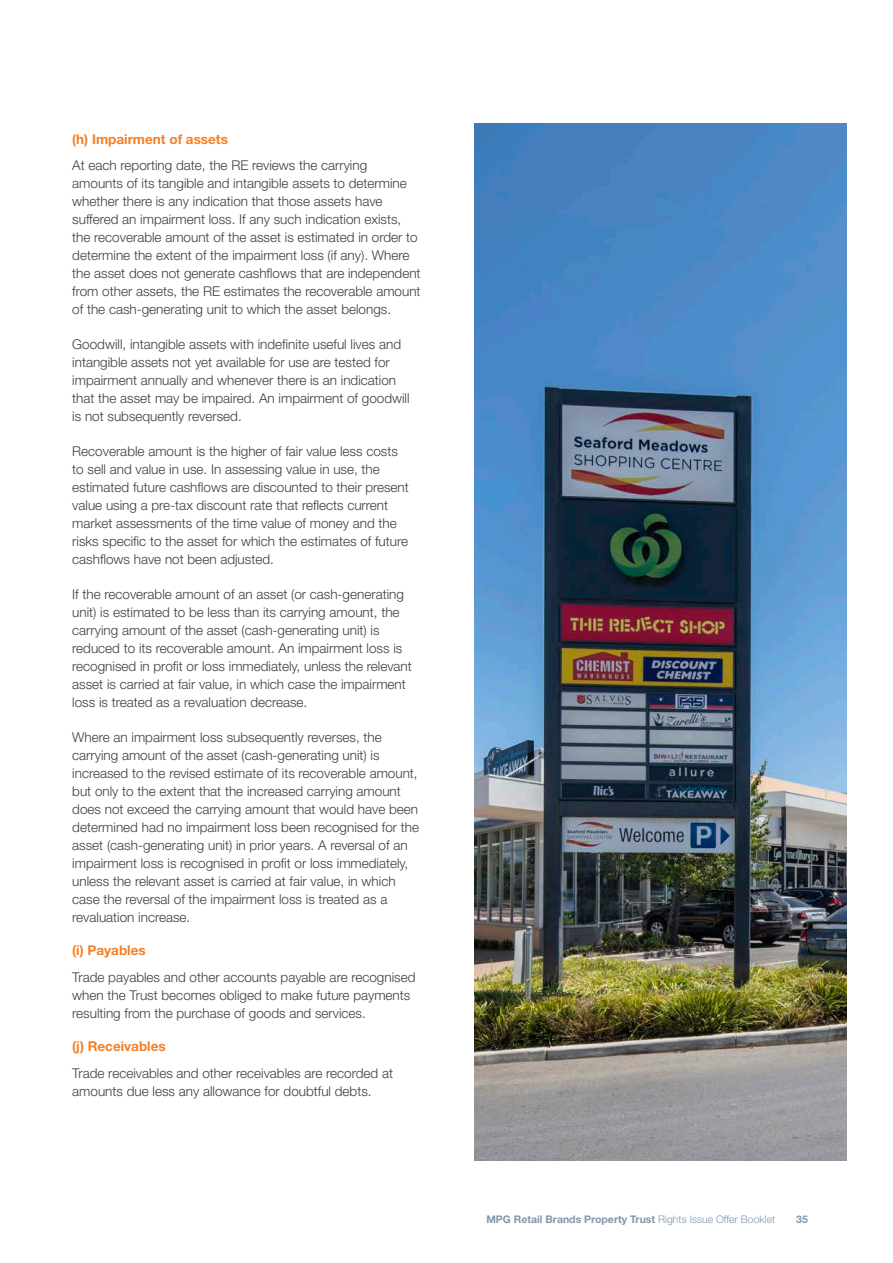
<style>
.page{position:relative;width:893px;height:1263px;background:#fff}
.page>*{position:absolute;margin:0;border:0;box-sizing:border-box;transform-origin:0 0}
.body{font:300 13.5px/18px "Helvetica Neue LT Std";color:#3e3e3f}
.subheading3{font:700 13.5px "Helvetica Neue LT Std";color:#f48026}
.t1{font:700 10.5px "Helvetica Neue LT Std";color:#8097ac}
.s1{font-weight:300}
</style>
<div class="page">
<img style="left:474px;top:123px;width:372px;height:1037px">
<p class="subheading3" style="left:72px;top:130px;width:157px">(h) Impairment of assets</p>
<p class="body" style="left:72px;top:156px;width:350px">At each reporting date, the RE reviews the carrying amounts of its tangible and intangible assets to determine whether there is any indication that those assets have suffered an impairment loss. If any such indication exists, the recoverable amount of the asset is estimated in order to determine the extent of the impairment loss (if any). Where the asset does not generate cashflows that are independent from other assets, the RE estimates the recoverable amount of the cash-generating unit to which the asset belongs.</p>
<p class="body" style="left:72px;top:335px;width:339px">Goodwill, intangible assets with indefinite useful lives and intangible assets not yet available for use are tested for impairment annually and whenever there is an indication that the asset may be impaired. An impairment of goodwill is not subsequently reversed.</p>
<p class="body" style="left:72px;top:442px;width:338px">Recoverable amount is the higher of fair value less costs to sell and value in use. In assessing value in use, the estimated future cashflows are discounted to their present value using a pre-tax discount rate that reflects current market assessments of the time value of money and the risks specific to the asset for which the estimates of future cashflows have not been adjusted.</p>
<p class="body" style="left:72px;top:585px;width:341px">If the recoverable amount of an asset (or cash-generating unit) is estimated to be less than its carrying amount, the carrying amount of the asset (cash-generating unit) is reduced to its recoverable amount. An impairment loss is recognised in profit or loss immediately, unless the relevant asset is carried at fair value, in which case the impairment loss is treated as a revaluation decrease.</p>
<p class="body" style="left:72px;top:728px;width:348px">Where an impairment loss subsequently reverses, the carrying amount of the asset (cash-generating unit) is increased to the revised estimate of its recoverable amount, but only to the extent that the increased carrying amount does not exceed the carrying amount that would have been determined had no impairment loss been recognised for the asset (cash-generating unit) in prior years. A reversal of an impairment loss is recognised in profit or loss immediately, unless the relevant asset is carried at fair value, in which case the reversal of the impairment loss is treated as a revaluation increase.</p>
<p class="subheading3" style="left:72px;top:942px;width:75px">(i) Payables</p>
<p class="body" style="left:72px;top:968px;width:345px">Trade payables and other accounts payable are recognised when the Trust becomes obliged to make future payments resulting from the purchase of goods and services.</p>
<p class="subheading3" style="left:72px;top:1038px;width:95px">(j) Receivables</p>
<p class="body" style="left:72px;top:1063px;width:322px">Trade receivables and other receivables are recorded at amounts due less any allowance for doubtful debts.</p>
<p class="t1" style="left:486px;top:1212px;width:290px">MPG Retail Brands Property Trust <span class="s1">Rights Issue Offer Booklet</span></p>
<p class="t1" style="left:796px;top:1212px;width:13px">35</p>
</div>
